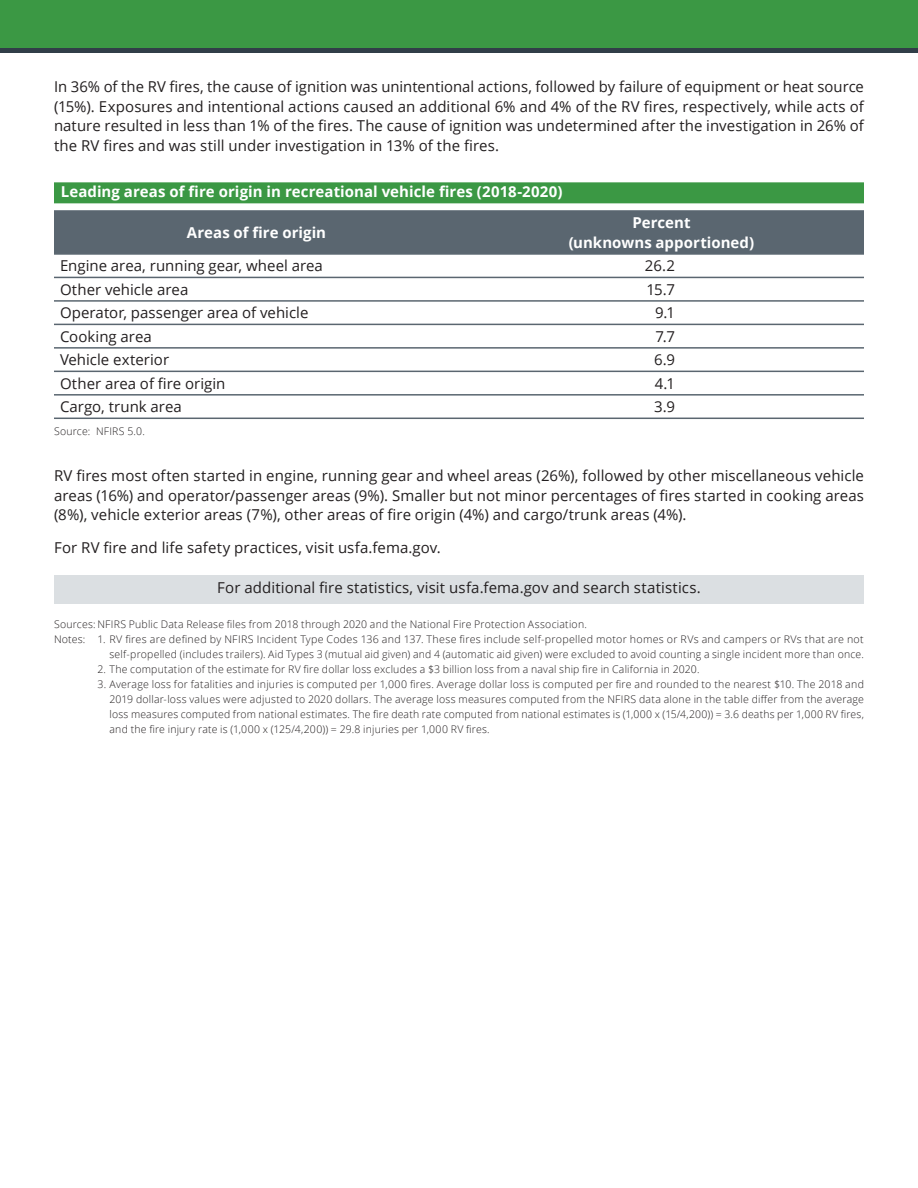
<style>
.page{position:relative;width:918px;height:1188px;background:#fff}
.page>*{position:absolute;margin:0;border:0;box-sizing:border-box;transform-origin:0 0}
.Body_Text{font:15px/19.5px "Open Sans";letter-spacing:.005em;color:#231f20;text-align:justify}
.Table_text{font:15px "Open Sans";color:#231f20}
.Body_Text_-_addition{font:15px "Open Sans";letter-spacing:.005em;color:#231f20}
.Table_Title{font:700 15px "Open Sans";letter-spacing:.005em;color:#fff}
.Table_Header{font:700 15px/19.5px "Open Sans";color:#fff;text-align:center}
.Table_notes_-_multil{font:300 10.5px/15px "Open Sans";letter-spacing:.02em;color:#231f20;text-align:right}
.Table_notes{font:300 10.5px "Open Sans";letter-spacing:.02em;color:#231f20}
</style>
<div class="page">
<div style="left:0;top:0;width:918px;height:51px;background:#3b9844"></div>
<div style="left:0;top:48px;width:918px;height:5px;background:#313e48"></div>
<div style="left:54px;top:182px;width:810px;height:21px;background:#3b9844"></div>
<div style="left:54px;top:575px;width:810px;height:28px;background:#dbdfe2"></div>
<div style="left:54px;top:212px;width:810px;height:41px;background:#5a6670"></div>
<hr style="left:54px;top:210px;width:405px;height:2px;background:#5a6670">
<hr style="left:459px;top:210px;width:405px;height:2px;background:#5a6670">
<hr style="left:54px;top:253px;width:405px;height:2px;background:#5a6670">
<hr style="left:459px;top:253px;width:405px;height:2px;background:#5a6670">
<hr style="left:54px;top:277px;width:405px;height:1px;background:#5a6670">
<hr style="left:459px;top:277px;width:405px;height:1px;background:#5a6670">
<hr style="left:54px;top:300px;width:405px;height:2px;background:#5a6670">
<hr style="left:459px;top:300px;width:405px;height:2px;background:#5a6670">
<hr style="left:54px;top:324px;width:405px;height:1px;background:#5a6670">
<hr style="left:459px;top:324px;width:405px;height:1px;background:#5a6670">
<hr style="left:54px;top:347px;width:405px;height:2px;background:#5a6670">
<hr style="left:459px;top:347px;width:405px;height:2px;background:#5a6670">
<hr style="left:54px;top:371px;width:405px;height:1px;background:#5a6670">
<hr style="left:459px;top:371px;width:405px;height:1px;background:#5a6670">
<hr style="left:54px;top:394px;width:405px;height:2px;background:#5a6670">
<hr style="left:459px;top:394px;width:405px;height:2px;background:#5a6670">
<hr style="left:54px;top:418px;width:405px;height:1px;background:#5a6670">
<hr style="left:459px;top:418px;width:405px;height:1px;background:#5a6670">
<p class="Body_Text" style="left:54px;top:77px;width:812px">In 36% of the RV fires, the cause of ignition was unintentional actions, followed by failure of equipment or heat source (15%). Exposures and intentional actions caused an additional 6% and 4% of the RV fires, respectively, while acts of nature resulted in less than 1% of the fires. The cause of ignition was undetermined after the investigation in 26% of the RV fires and was still under investigation in 13% of the fires.</p>
<p class="Table_Title" style="left:61px;top:181px;width:503px">Leading areas of fire origin in recreational vehicle fires (2018-2020)</p>
<p class="Table_Header" style="left:187px;top:223px;width:141px">Areas of fire origin</p>
<p class="Table_Header" style="left:569px;top:213px;width:187px">Percent<br>(unknowns apportioned)</p>
<p class="Table_text" style="left:60px;top:256px;width:264px">Engine area, running gear, wheel area</p>
<p class="Table_text" style="left:645px;top:256px;width:32px">26.2</p>
<p class="Table_text" style="left:60px;top:279px;width:130px">Other vehicle area</p>
<p class="Table_text" style="left:647px;top:279px;width:30px">15.7</p>
<p class="Table_text" style="left:60px;top:303px;width:250px">Operator, passenger area of vehicle</p>
<p class="Table_text" style="left:655px;top:303px;width:21px">9.1</p>
<p class="Table_text" style="left:60px;top:326px;width:93px">Cooking area</p>
<p class="Table_text" style="left:656px;top:326px;width:21px">7.7</p>
<p class="Table_text" style="left:60px;top:350px;width:111px">Vehicle exterior</p>
<p class="Table_text" style="left:654px;top:350px;width:22px">6.9</p>
<p class="Table_text" style="left:60px;top:373px;width:167px">Other area of fire origin</p>
<p class="Table_text" style="left:655px;top:373px;width:22px">4.1</p>
<p class="Table_text" style="left:60px;top:397px;width:123px">Cargo, trunk area</p>
<p class="Table_text" style="left:654px;top:397px;width:22px">3.9</p>
<p class="Table_notes" style="left:54px;top:424px;width:92px">Source: NFIRS 5.0.</p>
<p class="Body_Text" style="left:54px;top:466px;width:812px">RV fires most often started in engine, running gear and wheel areas (26%), followed by other miscellaneous vehicle areas (16%) and operator/passenger areas (9%). Smaller but not minor percentages of fires started in cooking areas (8%), vehicle exterior areas (7%), other areas of fire origin (4%) and cargo/trunk areas (4%).</p>
<p class="Body_Text" style="left:54px;top:538px;width:388px">For RV fire and life safety practices, visit usfa.fema.gov.</p>
<p class="Body_Text_-_addition" style="left:217px;top:577px;width:485px">For additional fire statistics, visit usfa.fema.gov and search statistics.</p>
<p class="Table_notes_-_multil" style="left:54px;top:617px;width:534px">Sources: NFIRS Public Data Release files from 2018 through 2020 and the National Fire Protection Association.</p>
<p class="Table_notes_-_multil" style="left:54px;top:632px;width:811px">Notes: 1. RV fires are defined by NFIRS Incident Type Codes 136 and 137. These fires include self-propelled motor homes or RVs and campers or RVs that are not self-propelled (includes trailers). Aid Types 3 (mutual aid given) and 4 (automatic aid given) were excluded to avoid counting a single incident more than once.</p>
<p class="Table_notes_-_multil" style="left:98px;top:662px;width:604px">2. The computation of the estimate for RV fire dollar loss excludes a $3 billion loss from a naval ship fire in California in 2020.</p>
<p class="Table_notes_-_multil" style="left:110px;top:677px;width:756px;text-align:justify;text-indent:-12px">3. Average loss for fatalities and injuries is computed per 1,000 fires. Average dollar loss is computed per fire and rounded to the nearest $10. The 2018 and 2019 dollar-loss values were adjusted to 2020 dollars. The average loss measures computed from the NFIRS data alone in the table differ from the average loss measures computed from national estimates. The fire death rate computed from national estimates is (1,000 x (15/4,200)) = 3.6 deaths per 1,000 RV fires, and the fire injury rate is (1,000 x (125/4,200)) = 29.8 injuries per 1,000 RV fires.</p>
</div>
